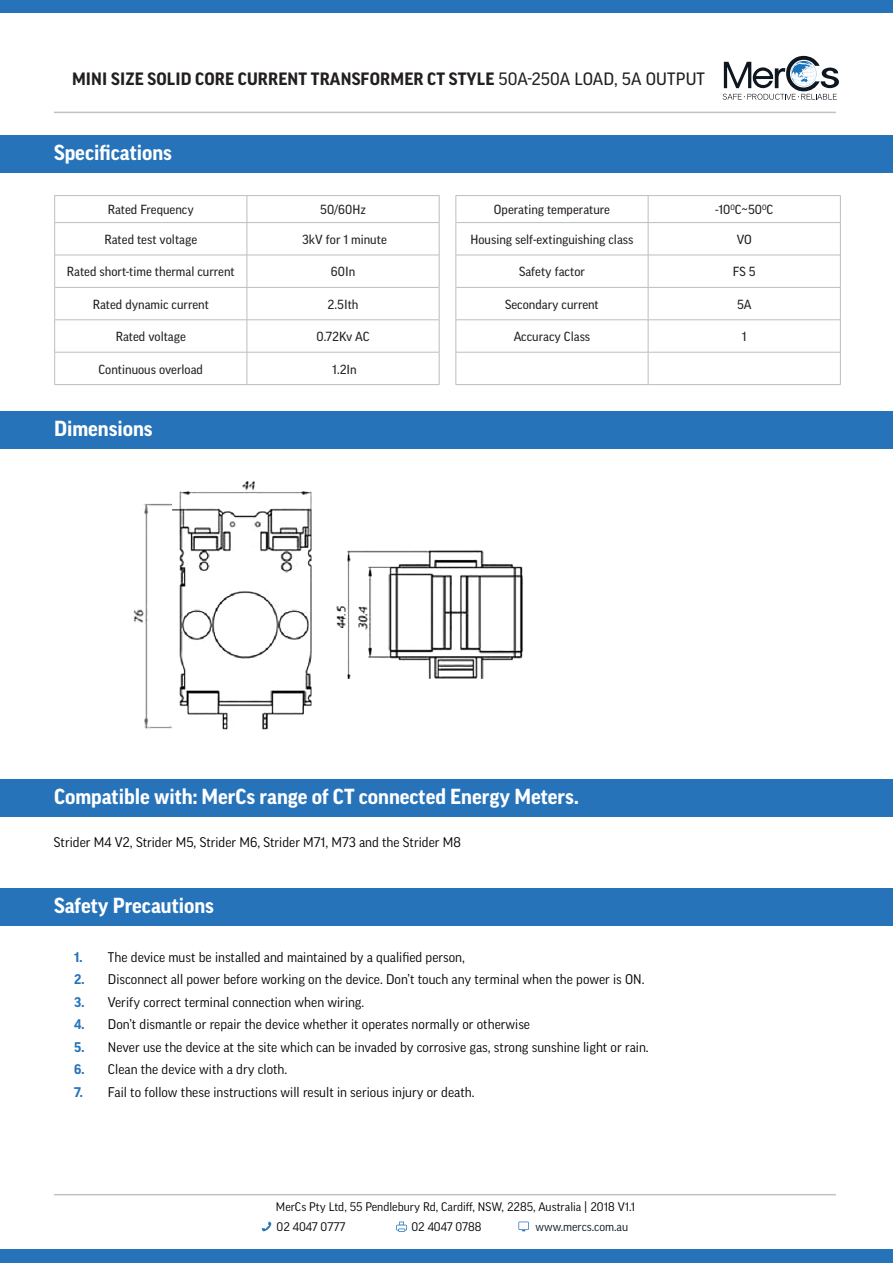
<style>
.page{position:relative;width:893px;height:1263px;background:#fff}
.page>*{position:absolute;margin:0;border:0;box-sizing:border-box;transform-origin:0 0}
.t1{font:700 21px "Good OT";color:#fff}
.t2{font:700 17.25px "Good OT";letter-spacing:.01em;color:#231f20}
.t3{font:13.5px "Good OT";color:#040503}
.t4{font:12.75px "Good OT News";color:#231f20}
.t5{font:12px "Good OT";color:#040503}
.t6{font:12px "Good OT";color:#0e171f}
.s1{font-family:"Good OT News";font-weight:400}
.s2{font-weight:700;color:#2673ba}
</style>
<div class="page">
<svg style="left:723px;top:56px;width:116px;height:44px"></svg>
<hr style="left:54px;top:112px;width:782px;height:1px;background:#c3c1c5">
<div style="left:0;top:0;width:893px;height:13px;background:#2673ba"></div>
<div style="left:0;top:1249px;width:893px;height:14px;background:#2673ba"></div>
<hr style="left:54px;top:1194px;width:782px;height:1px;background:#c3c1c5">
<svg style="left:262px;top:1221px;width:9px;height:10px"></svg>
<svg style="left:518px;top:1221px;width:11px;height:10px"></svg>
<svg style="left:396px;top:1221px;width:11px;height:11px"></svg>
<div style="left:0;top:888px;width:893px;height:38px;background:#2673ba"></div>
<div style="left:0;top:779px;width:893px;height:38px;background:#2673ba"></div>
<div style="left:0;top:412px;width:893px;height:37px;background:#2673ba"></div>
<div style="left:0;top:136px;width:893px;height:37px;background:#2673ba"></div>
<hr style="left:54px;top:195px;width:193px;height:1px;background:#bcbdc0">
<svg style="left:54px;top:196px;width:1px;height:27px"></svg>
<hr style="left:247px;top:195px;width:193px;height:1px;background:#bcbdc0">
<svg style="left:439px;top:196px;width:1px;height:27px"></svg>
<hr style="left:54px;top:223px;width:1px;height:32px;background:#bcbdc0">
<hr style="left:439px;top:223px;width:1px;height:32px;background:#bcbdc0">
<hr style="left:54px;top:255px;width:1px;height:32px;background:#bcbdc0">
<hr style="left:439px;top:255px;width:1px;height:32px;background:#bcbdc0">
<hr style="left:54px;top:287px;width:1px;height:33px;background:#bcbdc0">
<hr style="left:439px;top:287px;width:1px;height:33px;background:#bcbdc0">
<hr style="left:54px;top:320px;width:1px;height:32px;background:#bcbdc0">
<hr style="left:439px;top:320px;width:1px;height:32px;background:#bcbdc0">
<hr style="left:54px;top:352px;width:1px;height:32px;background:#bcbdc0">
<hr style="left:439px;top:352px;width:1px;height:32px;background:#bcbdc0">
<hr style="left:54px;top:384px;width:193px;height:1px;background:#bcbdc0">
<hr style="left:247px;top:384px;width:193px;height:1px;background:#bcbdc0">
<svg style="left:247px;top:196px;width:1px;height:26px"></svg>
<hr style="left:55px;top:222px;width:192px;height:1px;background:#bcbdc0">
<hr style="left:247px;top:222px;width:192px;height:1px;background:#bcbdc0">
<hr style="left:247px;top:223px;width:1px;height:32px;background:#bcbdc0">
<hr style="left:55px;top:255px;width:192px;height:1px;background:#bcbdc0">
<hr style="left:247px;top:255px;width:192px;height:1px;background:#bcbdc0">
<hr style="left:247px;top:255px;width:1px;height:32px;background:#bcbdc0">
<hr style="left:55px;top:287px;width:192px;height:1px;background:#bcbdc0">
<hr style="left:247px;top:287px;width:192px;height:1px;background:#bcbdc0">
<hr style="left:247px;top:288px;width:1px;height:32px;background:#bcbdc0">
<hr style="left:55px;top:320px;width:192px;height:1px;background:#bcbdc0">
<hr style="left:247px;top:320px;width:192px;height:1px;background:#bcbdc0">
<hr style="left:247px;top:320px;width:1px;height:32px;background:#bcbdc0">
<hr style="left:55px;top:352px;width:192px;height:1px;background:#bcbdc0">
<hr style="left:247px;top:352px;width:192px;height:1px;background:#bcbdc0">
<hr style="left:247px;top:352px;width:1px;height:32px;background:#bcbdc0">
<hr style="left:455px;top:195px;width:193px;height:1px;background:#bcbdc0">
<svg style="left:455px;top:196px;width:1px;height:27px"></svg>
<hr style="left:648px;top:195px;width:193px;height:1px;background:#bcbdc0">
<svg style="left:840px;top:196px;width:1px;height:27px"></svg>
<hr style="left:455px;top:223px;width:1px;height:32px;background:#bcbdc0">
<hr style="left:840px;top:223px;width:1px;height:32px;background:#bcbdc0">
<hr style="left:455px;top:255px;width:1px;height:32px;background:#bcbdc0">
<hr style="left:840px;top:255px;width:1px;height:32px;background:#bcbdc0">
<hr style="left:455px;top:287px;width:1px;height:33px;background:#bcbdc0">
<hr style="left:840px;top:287px;width:1px;height:33px;background:#bcbdc0">
<hr style="left:455px;top:320px;width:1px;height:32px;background:#bcbdc0">
<hr style="left:840px;top:320px;width:1px;height:32px;background:#bcbdc0">
<hr style="left:455px;top:352px;width:1px;height:32px;background:#bcbdc0">
<hr style="left:840px;top:352px;width:1px;height:32px;background:#bcbdc0">
<hr style="left:455px;top:384px;width:193px;height:1px;background:#bcbdc0">
<hr style="left:648px;top:384px;width:193px;height:1px;background:#bcbdc0">
<svg style="left:648px;top:196px;width:1px;height:26px"></svg>
<hr style="left:456px;top:222px;width:192px;height:1px;background:#bcbdc0">
<hr style="left:648px;top:222px;width:192px;height:1px;background:#bcbdc0">
<hr style="left:648px;top:223px;width:1px;height:32px;background:#bcbdc0">
<hr style="left:456px;top:255px;width:192px;height:1px;background:#bcbdc0">
<hr style="left:648px;top:255px;width:192px;height:1px;background:#bcbdc0">
<hr style="left:648px;top:255px;width:1px;height:32px;background:#bcbdc0">
<hr style="left:456px;top:287px;width:192px;height:1px;background:#bcbdc0">
<hr style="left:648px;top:287px;width:192px;height:1px;background:#bcbdc0">
<hr style="left:648px;top:288px;width:1px;height:32px;background:#bcbdc0">
<hr style="left:456px;top:320px;width:192px;height:1px;background:#bcbdc0">
<hr style="left:648px;top:320px;width:192px;height:1px;background:#bcbdc0">
<hr style="left:648px;top:320px;width:1px;height:32px;background:#bcbdc0">
<hr style="left:456px;top:352px;width:192px;height:1px;background:#bcbdc0">
<hr style="left:648px;top:352px;width:192px;height:1px;background:#bcbdc0">
<hr style="left:648px;top:352px;width:1px;height:32px;background:#bcbdc0">
<img style="left:133px;top:481px;width:390px;height:249px">
<p class="t2" style="left:72px;top:69px;width:634px">MINI SIZE SOLID CORE CURRENT TRANSFORMER CT STYLE <span class="s1">50A-250A LOAD, 5A OUTPUT</span></p>
<p class="t1" style="left:54px;top:141px;width:119px">Specifications</p>
<p class="t4" style="left:108px;top:203px;width:88px">Rated Frequency</p>
<p class="t4" style="left:320px;top:203px;width:47px">50/60Hz</p>
<p class="t4" style="left:104px;top:232px;width:94px">Rated test voltage</p>
<p class="t4" style="left:302px;top:232px;width:86px">3kV for 1 minute</p>
<p class="t4" style="left:67px;top:265px;width:169px">Rated short-time thermal current</p>
<p class="t4" style="left:331px;top:265px;width:26px">60In</p>
<p class="t4" style="left:93px;top:297px;width:118px">Rated dynamic current</p>
<p class="t4" style="left:328px;top:297px;width:32px">2.5Ith</p>
<p class="t4" style="left:116px;top:330px;width:72px">Rated voltage</p>
<p class="t4" style="left:317px;top:330px;width:54px">0.72Kv AC</p>
<p class="t4" style="left:98px;top:362px;width:106px">Continuous overload</p>
<p class="t4" style="left:332px;top:362px;width:26px">1.2In</p>
<p class="t1" style="left:54px;top:417px;width:100px">Dimensions</p>
<p class="t4" style="left:494px;top:203px;width:118px">Operating temperature</p>
<p class="t4" style="left:715px;top:203px;width:60px">-10<sup>O</sup>C~50<sup>O</sup>C</p>
<p class="t4" style="left:470px;top:232px;width:165px">Housing self-extinguishing class</p>
<p class="t4" style="left:737px;top:232px;width:16px">VO</p>
<p class="t4" style="left:519px;top:265px;width:67px">Safety factor</p>
<p class="t4" style="left:733px;top:265px;width:24px">FS 5</p>
<p class="t4" style="left:505px;top:297px;width:95px">Secondary current</p>
<p class="t4" style="left:737px;top:297px;width:16px">5A</p>
<p class="t4" style="left:514px;top:330px;width:78px">Accuracy Class</p>
<p class="t4" style="left:742px;top:330px;width:6px">1</p>
<p class="t1" style="left:54px;top:785px;width:526px">Compatible with: MerCs range of CT connected Energy Meters.</p>
<p class="t3" style="left:54px;top:835px;width:408px">Strider M4 V2, Strider M5, Strider M6, Strider M71, M73 and the Strider M8</p>
<p class="t1" style="left:54px;top:894px;width:161px">Safety Precautions</p>
<p class="t3" style="left:74px;top:950px;width:392px"><span class="s2">1.</span> The device must be installed and maintained by a qualified person,</p>
<p class="t3" style="left:74px;top:972px;width:572px"><span class="s2">2.</span> Disconnect all power before working on the device. Don’t touch any terminal when the power is ON.</p>
<p class="t3" style="left:74px;top:995px;width:292px"><span class="s2">3.</span> Verify correct terminal connection when wiring.</p>
<p class="t3" style="left:74px;top:1017px;width:457px"><span class="s2">4.</span> Don’t dismantle or repair the device whether it operates normally or otherwise</p>
<p class="t3" style="left:74px;top:1040px;width:576px"><span class="s2">5.</span> Never use the device at the site which can be invaded by corrosive gas, strong sunshine light or rain.</p>
<p class="t3" style="left:74px;top:1062px;width:215px"><span class="s2">6.</span> Clean the device with a dry cloth.</p>
<p class="t3" style="left:74px;top:1085px;width:402px"><span class="s2">7.</span> Fail to follow these instructions will result in serious injury or death.</p>
<p class="t5" style="left:276px;top:1200px;width:361px">MerCs Pty Ltd, 55 Pendlebury Rd, Cardiff, NSW, 2285, Australia | 2018 V1.1</p>
<p class="t5" style="left:277px;top:1220px;width:70px">02 4047 0777</p>
<p class="t5" style="left:411px;top:1220px;width:71px">02 4047 0788</p>
<p class="t6" style="left:536px;top:1220px;width:94px">www.mercs.com.au</p>
</div>
